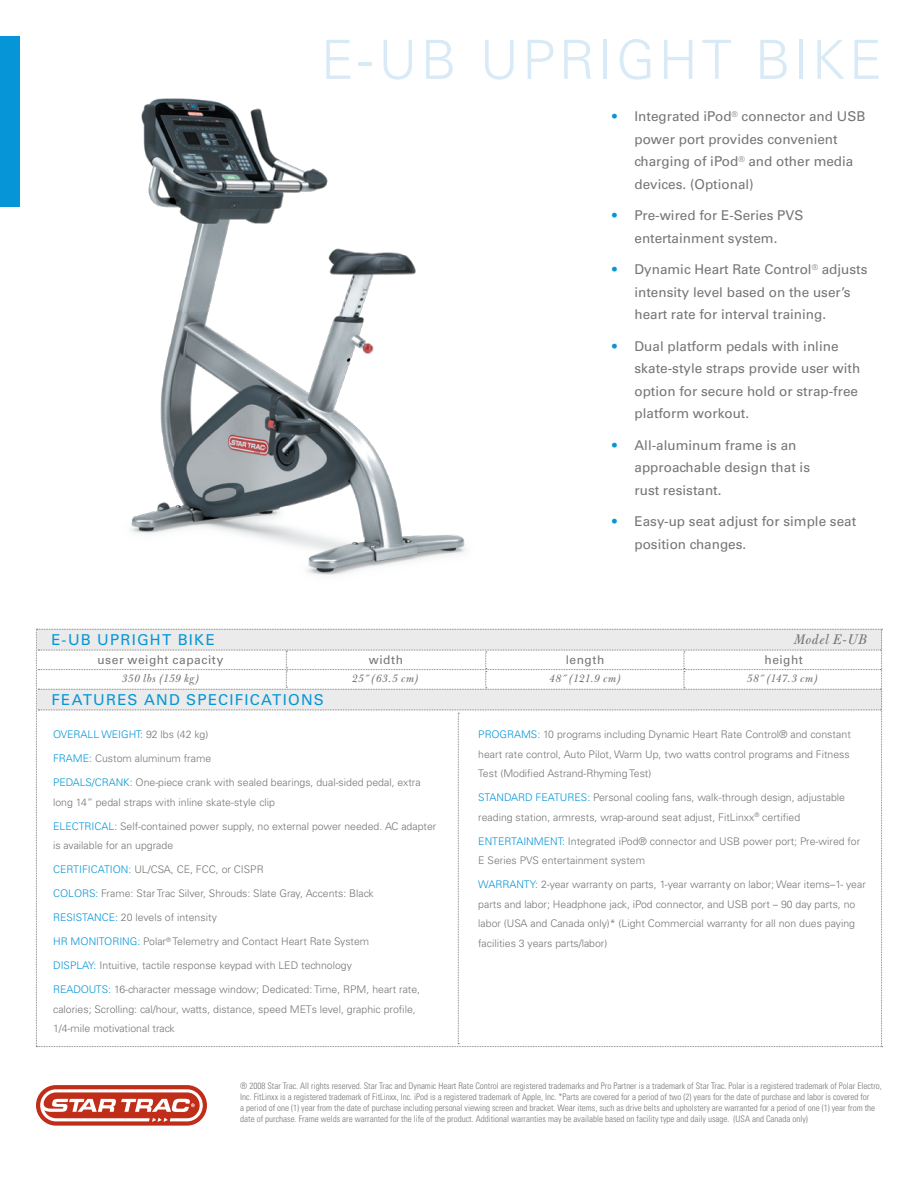
<style>
.page{position:relative;width:918px;height:1188px;background:#fff}
.page>*{position:absolute;margin:0;border:0;box-sizing:border-box;transform-origin:0 0}
.t1{font:300 54px "Univers";color:#d9eaf7}
.t2{font:15px "Univers";letter-spacing:.08em;color:#0696d7}
.t3{font:italic 15px "Bulmer";letter-spacing:.04em;color:#767575}
.Bullets{font:13.5px/22.5px "Univers";color:#767575}
.t4{font:italic 12px "Bulmer";letter-spacing:.03em;color:#767575}
.t5{font:12px "Univers";letter-spacing:.04em;color:#767575}
.t6{font:300 10.5px/19.5px "Univers";color:#767575}
.t7{font:300 10.5px "Univers";color:#0696d7}
.Legal{font:300 condensed 9px/11.2px "Univers";color:#767575}
.s1{color:#0696d7}
.s2{color:#767575}
</style>
<div class="page">
<img style="left:131px;top:98px;width:335px;height:477px">
<svg style="left:36px;top:1085px;width:171px;height:41px"></svg>
<div style="left:0;top:36px;width:20px;height:171px;background:#0696d7"></div>
<svg style="left:36px;top:629px;width:847px;height:418px"></svg>
<p class="t2" style="left:51px;top:631px;width:165px">E-UB UPRIGHT BIKE</p>
<p class="t1" style="left:321px;top:27px;width:237px">E-UB Upright</p>
<p class="t1" style="left:755px;top:27px;width:67px">Bike</p>
<p class="Bullets" style="left:635px;top:105px;width:232px;text-indent:-23px"><span class="s1">•</span> Integrated iPod<sup>®</sup> connector and USB power port provides convenient charging of iPod<sup>®</sup> and other media devices. (Optional)</p>
<p class="Bullets" style="left:612px;top:204px;width:193px;text-align:center"><span class="s1">•</span> Pre-wired for E-Series PVS entertainment system.</p>
<p class="Bullets" style="left:635px;top:258px;width:234px;text-indent:-22px"><span class="s1">•</span> Dynamic Heart Rate Control<sup>®</sup> adjusts intensity level based on the user’s heart rate for interval training.</p>
<p class="Bullets" style="left:635px;top:335px;width:227px;text-indent:-22px"><span class="s1">•</span> Dual platform pedals with inline skate-style straps provide user with option for secure hold or strap-free platform workout.</p>
<p class="Bullets" style="left:635px;top:434px;width:177px;text-indent:-22px"><span class="s1">•</span> All-aluminum frame is an approachable design that is rust resistant.</p>
<p class="Bullets" style="left:635px;top:510px;width:223px;text-indent:-22px"><span class="s1">•</span> Easy-up seat adjust for simple seat position changes.</p>
<p class="t3" style="left:794px;top:631px;width:74px">Model E-UB</p>
<p class="t5" style="left:97px;top:653px;width:128px">user weight capacity</p>
<p class="t5" style="left:566px;top:653px;width:40px">length</p>
<p class="t4" style="left:122px;top:672px;width:79px">350 lbs (159 kg)</p>
<p class="t5" style="left:369px;top:653px;width:36px">width</p>
<p class="t4" style="left:352px;top:672px;width:68px">25˝ (63.5 cm)</p>
<p class="t5" style="left:765px;top:653px;width:40px">height</p>
<p class="t4" style="left:549px;top:672px;width:73px">48˝ (121.9 cm)</p>
<p class="t4" style="left:747px;top:672px;width:73px">58˝ (147.3 cm)</p>
<p class="t2" style="left:51px;top:691px;width:274px">FEATURES AND SPECIFICATIONS</p>
<p class="t7" style="left:53px;top:728px;width:157px">OVERALL WEIGHT: <span class="s2">92 lbs (42 kg)</span></p>
<p class="t6" style="left:53px;top:749px;width:160px"><span class="s1">FRAME:</span> Custom aluminum frame</p>
<p class="t6" style="left:53px;top:773px;width:369px"><span class="s1">PEDALS/CRANK:</span> One-piece crank with sealed bearings, dual-sided pedal, extra long 14” pedal straps with inline skate-style clip</p>
<p class="t6" style="left:53px;top:816px;width:385px"><span class="s1">ELECTRICAL:</span> Self-contained power supply, no external power needed. AC adapter is available for an upgrade</p>
<p class="t6" style="left:53px;top:860px;width:212px"><span class="s1">CERTIFICATION:</span> UL/CSA, CE, FCC, or CISPR</p>
<p class="t6" style="left:53px;top:884px;width:322px"><span class="s1">COLORS:</span> Frame: Star Trac Silver, Shrouds: Slate Gray, Accents: Black</p>
<p class="t6" style="left:53px;top:908px;width:165px"><span class="s1">RESISTANCE:</span> 20 levels of intensity</p>
<p class="t6" style="left:53px;top:932px;width:318px"><span class="s1">HR MONITORING:</span> Polar<sup>®</sup> Telemetry and Contact Heart Rate System</p>
<p class="t6" style="left:53px;top:956px;width:300px"><span class="s1">DISPLAY:</span> Intuitive, tactile response keypad with LED technology</p>
<p class="t6" style="left:53px;top:980px;width:369px"><span class="s1">READOUTS:</span> 16-character message window; Dedicated: Time, RPM, heart rate, calories; Scrolling: cal/hour, watts, distance, speed METs level, graphic profile,<br>1/4-mile motivational track</p>
<p class="t6" style="left:478px;top:725px;width:374px;text-align:justify"><span class="s1">PROGRAMS:</span> 10 programs including Dynamic Heart Rate Control® and constant heart rate control, Auto Pilot, Warm Up, two watts control programs and Fitness Test (Modified Astrand-Rhyming Test)</p>
<p class="t6" style="left:478px;top:788px;width:368px"><span class="s1">STANDARD FEATURES:</span> Personal cooling fans, walk-through design, adjustable reading station, armrests, wrap-around seat adjust, FitLinxx<sup>®</sup> certified</p>
<p class="t6" style="left:478px;top:831px;width:383px"><span class="s1">ENTERTAINMENT:</span> Integrated iPod® connector and USB power port; Pre-wired for<br>E Series PVS entertainment system</p>
<p class="t6" style="left:478px;top:875px;width:389px"><span class="s1">WARRANTY:</span> 2-year warranty on parts, 1-year warranty on labor; Wear items–1- year parts and labor; Headphone jack, iPod connector, and USB port – 90 day parts, no labor (USA and Canada only)* (Light Commercial warranty for all non dues paying facilities 3 years parts/labor)</p>
<p class="Legal" style="left:240px;top:1080px;width:643px">® 2008 Star Trac. All rights reserved. Star Trac and Dynamic Heart Rate Control are registered trademarks and Pro Partner is a trademark of Star Trac. Polar is a registered trademark of Polar Electro, Inc. FitLinxx is a registered trademark of FitLinxx, Inc. iPod is a registered trademark of Apple, Inc. *Parts are covered for a period of two (2) years for the date of purchase and labor is covered for<br>a period of one (1) year from the date of purchase including personal viewing screen and bracket. Wear items, such as drive belts and upholstery are warranted for a period of one (1) year from the date of purchase. Frame welds are warranted for the life of the product. Additional warranties may be available based on facility type and daily usage. (USA and Canada only)</p>
</div>
